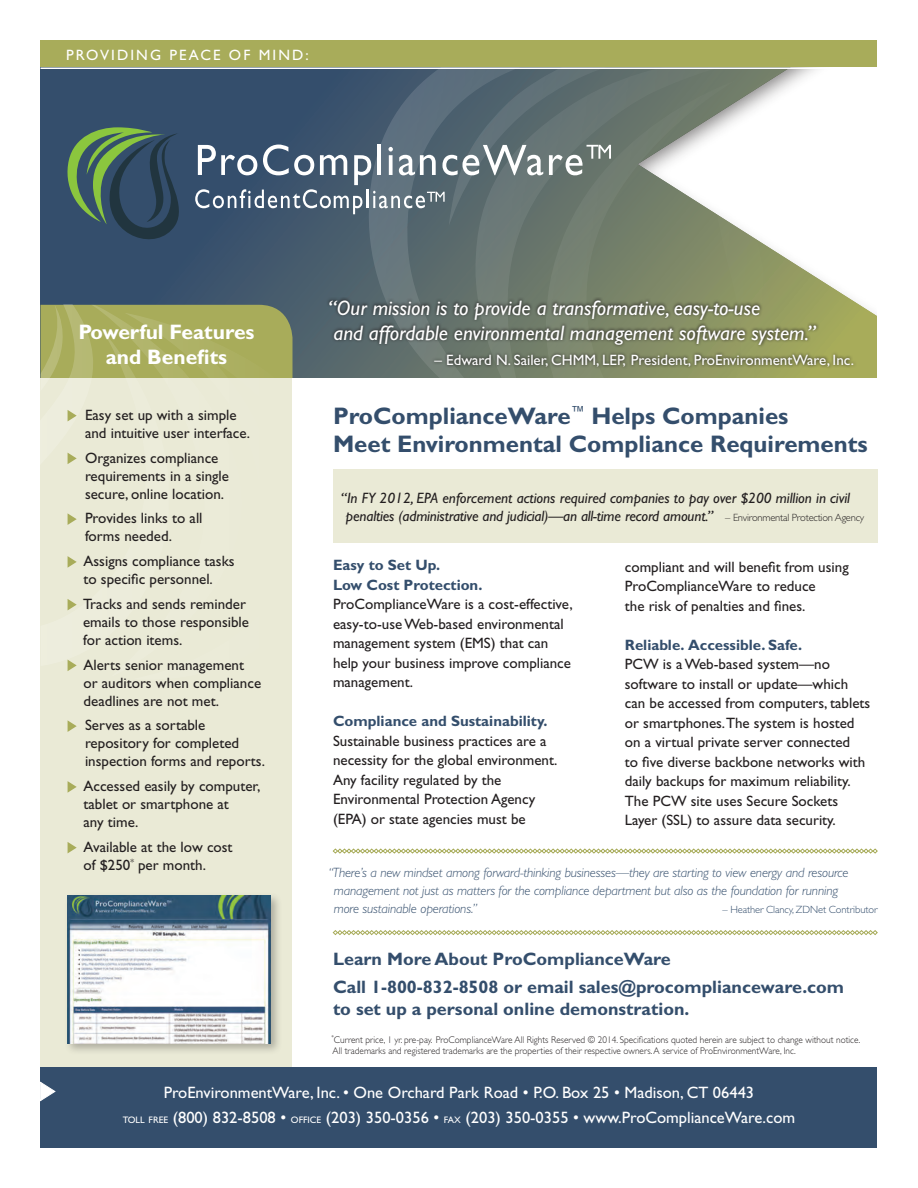
<style>
.page{position:relative;width:918px;height:1188px;background:#fff}
.page>*{position:absolute;margin:0;border:0;box-sizing:border-box;transform-origin:0 0}
.t1{font:700 24px/28.8px "Gill Sans";color:#344e6c}
.t2{font:italic 21px/25.2px "Gill Sans";color:#fff}
.t3{font:700 21px/25.2px "Gill Sans";color:#fff;text-align:center}
.t4{font:700 18px/28.3px "Gill Sans";color:#344e6c}
.t5{font:16.5px/25.2px "Gill Sans";color:#fff;text-align:center}
.t6{font:15px/19.5px "Gill Sans";color:#231f20}
.t7{font:italic 15px/18px "Gill Sans";color:#231f20}
.t8{font:700 15px/19.5px "Gill Sans";color:#344e6c}
.t9{font:15px "Gill Sans";color:#fff}
.t10{font:15px "Gill Sans";letter-spacing:.14em;color:#fff}
.t11{font:italic 300 13.5px/18px "Gill Sans";letter-spacing:-.01em;color:#344e6c}
.t12{font:300 10.5px "Gill Sans";letter-spacing:-.01em;color:#344e6c}
.t13{font:300 9.75px/11.7px "Gill Sans";color:#231f20;scale:.95 1}
.s1{font-weight:300;font-style:normal;font-size:10.5px}
.s2{font-size:9.45px}
</style>
<div class="page">
<div style="left:40px;top:325px;width:252px;height:757px;background:#eaead6"></div>
<svg style="left:40px;top:69px;width:837px;height:309px;background:#3a536c"></svg>
<div style="left:636px;top:0;width:282px;height:372px;background:#231f20;opacity:.6"></div>
<svg style="left:68px;top:127px;width:119px;height:112px;background:#3e5c5c"></svg>
<svg style="left:195px;top:145px;width:174px;height:69px"></svg>
<svg style="left:369px;top:69px;width:106px;height:309px;background:#5f707a"></svg>
<svg style="left:475px;top:69px;width:223px;height:309px;background:#677676"></svg>
<svg style="left:538px;top:80px;width:160px;height:298px;background:#788476"></svg>
<svg style="left:698px;top:69px;width:138px;height:309px"></svg>
<svg style="left:40px;top:305px;width:252px;height:305px"></svg>
<svg style="left:68px;top:660px;width:9px;height:11px"></svg>
<svg style="left:68px;top:720px;width:9px;height:12px"></svg>
<svg style="left:68px;top:781px;width:9px;height:12px"></svg>
<svg style="left:68px;top:842px;width:9px;height:11px"></svg>
<div style="left:40px;top:1067px;width:838px;height:81px;background:#344e6c"></div>
<svg style="left:40px;top:1082px;width:16px;height:19px"></svg>
<div style="left:669px;top:0;width:249px;height:54px;background:#fff"></div>
<div style="left:878px;top:0;width:40px;height:398px;background:#fff"></div>
<div style="left:40px;top:40px;width:838px;height:28px;background:#a8ac5a"></div>
<div style="left:65px;top:893px;width:218px;height:162px;background:#231f20;opacity:.3"></div>
<img style="left:68px;top:896px;width:203px;height:147px">
<hr style="left:40px;top:68px;width:838px;height:1px;background:#fff">
<svg style="left:327px;top:297px;width:530px;height:72px;background:#70795e"></svg>
<svg style="left:333px;top:849px;width:545px;height:5px"></svg>
<svg style="left:333px;top:930px;width:545px;height:5px"></svg>
<div style="left:333px;top:469px;width:545px;height:74px;background:#eaead6"></div>
<p class="t10" style="left:66px;top:46px;width:244px">PROVIDING PEACE OF MIND:</p>
<h2 class="t3" style="left:78px;top:319px;width:178px">Powerful Features and Benefits</h2>
<p class="t6" style="left:85px;top:406px;width:167px;line-height:18px">Easy set up with a simple and intuitive user interface.</p>
<p class="t6" style="left:85px;top:449px;width:146px;line-height:18px">Organizes compliance requirements in a single secure, online location.</p>
<p class="t6" style="left:85px;top:509px;width:119px;line-height:18px">Provides links to all forms needed.</p>
<p class="t6" style="left:84px;top:552px;width:153px;line-height:18px">Assigns compliance tasks to specific personnel.</p>
<p class="t6" style="left:83px;top:595px;width:167px;line-height:18px">Tracks and sends reminder emails to those responsible for action items.</p>
<p class="t6" style="left:84px;top:656px;width:179px;line-height:18px">Alerts senior management or auditors when compliance deadlines are not met.</p>
<p class="t6" style="left:85px;top:716px;width:182px;line-height:18px">Serves as a sortable repository for completed inspection forms and reports.</p>
<p class="t6" style="left:84px;top:777px;width:178px;line-height:18px">Accessed easily by computer, tablet or smartphone at<br>any time.</p>
<p class="t6" style="left:84px;top:838px;width:151px;line-height:18px">Available at the low cost of $250<sup>*</sup> per month.</p>
<h2 class="t2" style="left:328px;top:295px;width:489px">“Our mission is to provide a transformative, easy-to-use<br>and affordable environmental management software system.”</h2>
<p class="t9" style="left:435px;top:351px;width:421px">– Edward N. Sailer, CHMM, LEP, President, ProEnvironmentWare, Inc.</p>
<h1 class="t1" style="left:333px;top:401px;width:536px">ProComplianceWare<sup>™</sup> Helps Companies<br>Meet Environmental Compliance Requirements</h1>
<p class="t7" style="left:346px;top:489px;width:520px;text-indent:-5px">“In FY 2012, EPA enforcement actions required companies to pay over $200 million in civil penalties (administrative and judicial)—an all-time record amount.” <span class="s1">– Environmental Protection Agency</span></p>
<p class="t8" style="left:333px;top:555px;width:151px">Easy to Set Up.<br>Low Cost Protection.</p>
<p class="t6" style="left:333px;top:594px;width:241px">ProComplianceWare is a cost-effective, easy-to-use Web-based environmental management system (EMS) that can help your business improve compliance management.</p>
<p class="t8" style="left:333px;top:711px;width:216px">Compliance and Sustainability.</p>
<p class="t6" style="left:333px;top:731px;width:226px">Sustainable business practices are a necessity for the global environment.<br>Any facility regulated by the Environmental Protection Agency (EPA) or state agencies must be</p>
<p class="t6" style="left:625px;top:557px;width:225px">compliant and will benefit from using<br>ProComplianceWare to reduce<br>the risk of penalties and fines.</p>
<p class="t8" style="left:625px;top:635px;width:179px">Reliable. Accessible. Safe.</p>
<p class="t6" style="left:625px;top:654px;width:247px">PCW is a Web-based system—no software to install or update—which can be accessed from computers, tablets or smartphones.The system is hosted on a virtual private server connected<br>to five diverse backbone networks with daily backups for maximum reliability.<br>The PCW site uses Secure Sockets Layer (SSL) to assure data security.</p>
<p class="t11" style="left:334px;top:864px;width:516px;text-indent:-6px">“There’s a new mindset among forward-thinking businesses—they are starting to view energy and resource management not just as matters for the compliance department but also as the foundation for running more sustainable operations.”</p>
<p class="t12" style="left:722px;top:904px;width:157px">– Heather Clancy, ZDNet Contributor</p>
<p class="t4" style="left:333px;top:944px;width:513px">Learn More About ProComplianceWare<br>Call 1-800-832-8508 or email sales@procomplianceware.com</p>
<p class="t4" style="left:333px;top:994px;width:358px">to set up a personal online demonstration.</p>
<p class="t13" style="left:331px;top:1034px;width:558px"><sup>*</sup>Current price, 1 yr. pre-pay. ProComplianceWare All Rights Reserved © 2014. Specifications quoted herein are subject to change without notice.<br>All trademarks and registered trademarks are the properties of their respective owners. A service of ProEnvironmentWare, Inc.</p>
<p class="t5" style="left:123px;top:1080px;width:674px">ProEnvironmentWare, Inc. • One Orchard Park Road • P.O. Box 25 • Madison, CT 06443<br><span class="s2">TOLL FREE</span> (800) 832-8508 • <span class="s2">OFFICE</span> (203) 350-0356 • <span class="s2">FAX</span> (203) 350-0355 • www.ProComplianceWare.com</p>
</div>
